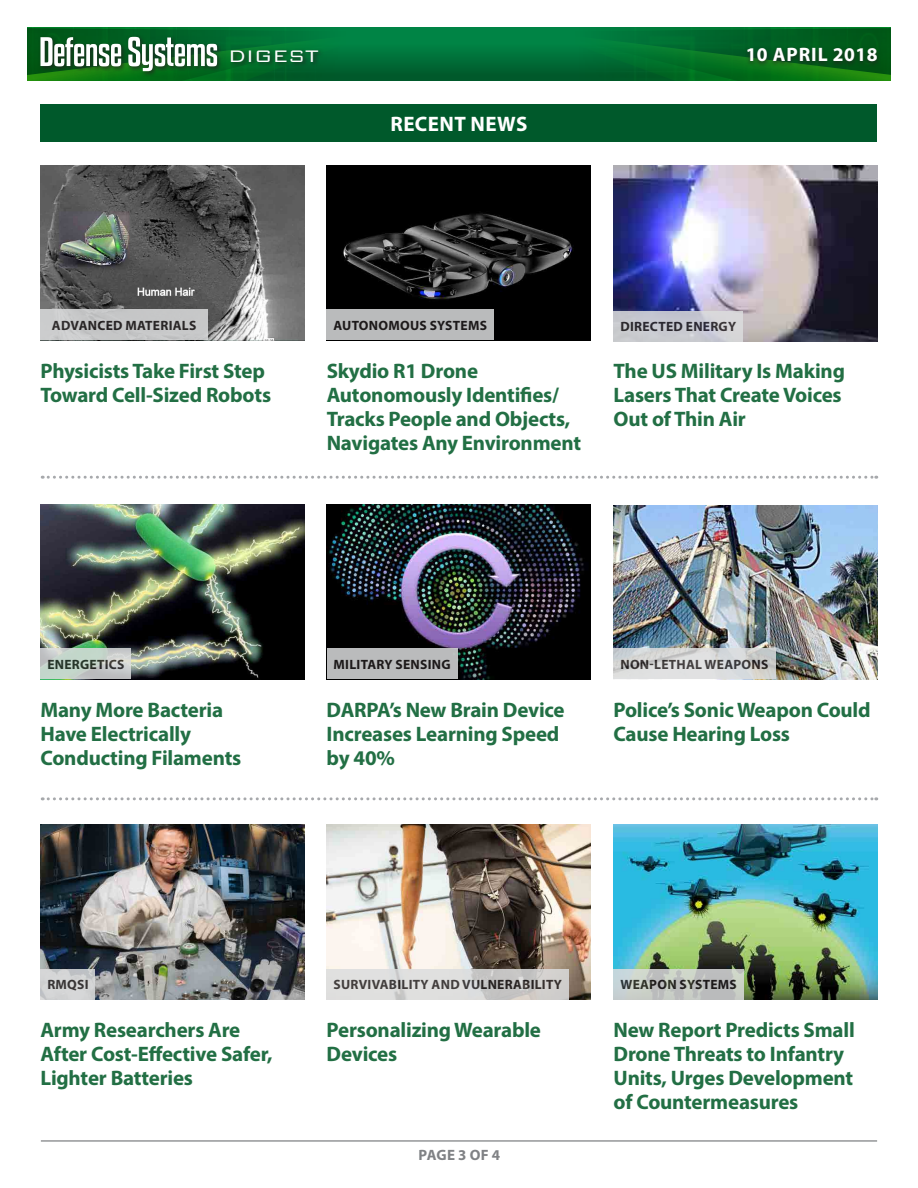
<style>
.page{position:relative;width:918px;height:1188px;background:#fff}
.page>*{position:absolute;margin:0;border:0;box-sizing:border-box;transform-origin:0 0}
.t1{font:300 22.35px "Bank Gothic BT";color:#fff}
.t2{font:700 21px/24px "Myriad Pro";letter-spacing:-.01em;color:#226f44}
.t3{font:700 21px "Myriad Pro";letter-spacing:.02em;color:#fff}
.t4{font:700 19.5px "Myriad Pro";letter-spacing:.035em;color:#fff}
.t5{font:700 15px "Myriad Pro";letter-spacing:.005em;color:#808285}
.t6{font:700 13.5px "Myriad Pro";letter-spacing:.02em;color:#231f20}
</style>
<div class="page">
<div style="left:27px;top:27px;width:864px;height:54px;background:linear-gradient(to bottom,#008f4c,#00592b)"></div>
<svg style="left:540px;top:27px;width:351px;height:54px;background:#026d29"></svg>
<div style="left:743px;top:46px;width:138px;height:22px;background:#231f20;opacity:.75"></div>
<svg style="left:27px;top:27px;width:353px;height:54px;background:#267b45"></svg>
<div style="left:40px;top:105px;width:838px;height:37px;background:#00592b"></div>
<hr style="left:41px;top:1140px;width:836px;height:2px;background:#949698">
<img style="left:40px;top:505px;width:264px;height:174px">
<svg style="left:40px;top:649px;width:91px;height:30px;background:#c5d0ca"></svg>
<img style="left:327px;top:505px;width:264px;height:174px">
<div style="left:327px;top:649px;width:130px;height:30px;background:#babbbc"></div>
<img style="left:614px;top:505px;width:263px;height:174px">
<svg style="left:614px;top:649px;width:162px;height:30px;background:#d6d7d7"></svg>
<img style="left:40px;top:825px;width:264px;height:174px">
<svg style="left:40px;top:969px;width:55px;height:30px;background:#d0d1d3"></svg>
<img style="left:327px;top:825px;width:264px;height:174px">
<svg style="left:327px;top:969px;width:242px;height:30px;background:#d6d6d5"></svg>
<img style="left:614px;top:825px;width:263px;height:174px">
<svg style="left:614px;top:969px;width:130px;height:30px;background:#c3c7c4"></svg>
<svg style="left:42px;top:476px;width:835px;height:3px"></svg>
<svg style="left:42px;top:797px;width:835px;height:3px"></svg>
<img style="left:327px;top:166px;width:264px;height:174px">
<div style="left:327px;top:310px;width:167px;height:30px;background:#babbbc"></div>
<img style="left:40px;top:166px;width:264px;height:174px">
<div style="left:41px;top:310px;width:167px;height:30px;background:#c6c7c8"></div>
<img style="left:614px;top:166px;width:263px;height:175px">
<div style="left:614px;top:311px;width:129px;height:31px;background:linear-gradient(to right,#c2c4cb,#d3d3d9)"></div>
<p class="t1" style="left:228px;top:43px;width:92px">DIGEST</p>
<p class="t4" style="left:746px;top:42px;width:133px">10 APRIL 2018</p>
<p class="t3" style="left:390px;top:111px;width:139px">RECENT NEWS</p>
<p class="t6" style="left:52px;top:317px;width:146px">ADVANCED MATERIALS</p>
<p class="t2" style="left:40px;top:358px;width:232px">Physicists Take First Step<br>Toward Cell-Sized Robots</p>
<p class="t6" style="left:334px;top:317px;width:155px">AUTONOMOUS SYSTEMS</p>
<p class="t2" style="left:327px;top:358px;width:256px">Skydio R1 Drone<br>Autonomously Identifies/<br>Tracks People and Objects,<br>Navigates Any Environment</p>
<p class="t6" style="left:620px;top:318px;width:117px">DIRECTED ENERGY</p>
<p class="t2" style="left:614px;top:358px;width:233px">The US Military Is Making<br>Lasers That Create Voices<br>Out of Thin Air</p>
<p class="t6" style="left:47px;top:656px;width:79px">ENERGETICS</p>
<p class="t2" style="left:40px;top:697px;width:202px">Many More Bacteria<br>Have Electrically<br>Conducting Filaments</p>
<p class="t6" style="left:334px;top:656px;width:119px">MILITARY SENSING</p>
<p class="t2" style="left:327px;top:697px;width:240px">DARPA’s New Brain Device<br>Increases Learning Speed by 40%</p>
<p class="t6" style="left:620px;top:656px;width:150px">NON-LETHAL WEAPONS</p>
<p class="t2" style="left:614px;top:697px;width:259px">Police’s Sonic Weapon Could<br>Cause Hearing Loss</p>
<p class="t6" style="left:47px;top:976px;width:43px">RMQSI</p>
<p class="t2" style="left:40px;top:1017px;width:234px">Army Researchers Are<br>After Cost-Effective Safer,<br>Lighter Batteries</p>
<p class="t6" style="left:334px;top:976px;width:230px">SURVIVABILITY AND VULNERABILITY</p>
<p class="t2" style="left:327px;top:1017px;width:216px">Personalizing Wearable<br>Devices</p>
<p class="t5" style="left:419px;top:1146px;width:83px">PAGE 3 OF 4</p>
<p class="t6" style="left:620px;top:976px;width:118px">WEAPON SYSTEMS</p>
<p class="t2" style="left:614px;top:1017px;width:243px">New Report Predicts Small<br>Drone Threats to Infantry<br>Units, Urges Development of Countermeasures</p>
</div>
